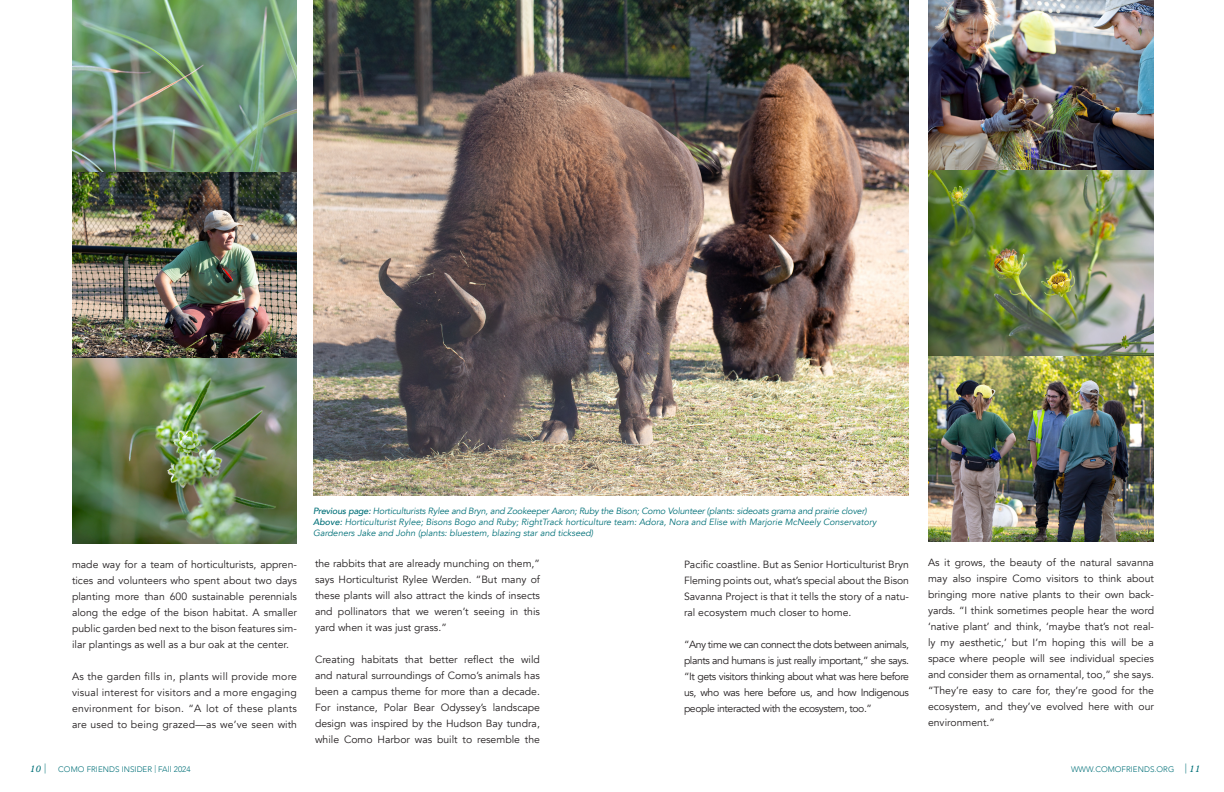
<style>
.page{position:relative;width:1224px;height:792px;background:#fff}
.page>*{position:absolute;margin:0;border:0;box-sizing:border-box;transform-origin:0 0}
.t1{font:10.4px/16px "Avenir";color:#231f20;text-align:justify}
.t2{font:italic 10px "Impressum Std";color:#007078}
.t3{font:italic 9px/10.8px "Avenir";color:#007078}
.t4{font:italic 9px "Avenir";letter-spacing:-.02em;color:#007078}
.t5{font:300 8px "Avenir";letter-spacing:.005em;color:#007078}
.s1{font-family:"Avenir";font-weight:300;font-style:normal}
.s2{font-weight:500}
.s3{font-size:10px}
.s4{font-family:"Impressum Std";font-weight:400;font-style:italic;font-size:10px}
</style>
<div class="page">
<img style="left:313px;top:0;width:596px;height:495px">
<img style="left:928px;top:0;width:225px;height:542px">
<img style="left:72px;top:0;width:225px;height:544px">
<p class="t1" style="left:72px;top:556px;width:227px">made way for a team of horticulturists, appren&shy;tices and volunteers who spent about two days planting more than 600 sustainable perennials along the edge of the bison habitat. A smaller public garden bed next to the bison features sim&shy;ilar plantings as well as a bur oak at the center.</p>
<p class="t1" style="left:72px;top:668px;width:227px">As the garden fills in, plants will provide more visual interest for visitors and a more engaging environment for bison. “A lot of these plants are used to being grazed—as we’ve seen with</p>
<p class="t2" style="left:30px;top:762px;width:18px">10 <span class="s1">|</span></p>
<p class="t5" style="left:58px;top:764px;width:134px">COMO FRIENDS INSIDER | FAll 2024</p>
<p class="t4" style="left:313px;top:506px;width:555px"><span class="s2">Previous page:</span> Horticulturists Rylee and Bryn, and Zookeeper Aaron; Ruby the Bison; Como Volunteer (plants: sideoats grama and prairie clover)</p>
<p class="t3" style="left:313px;top:517px;width:565px"><span class="s2">Above:</span> Horticulturist Rylee; Bisons Bogo and Ruby; RightTrack horticulture team: Adora, Nora and Elise with Marjorie McNeely Conservatory<br>Gardeners Jake and John (plants: bluestem, blazing star and tickseed)</p>
<p class="t1" style="left:315px;top:556px;width:227px">the rabbits that are already munching on them,” says Horticulturist Rylee Werden. “But many of these plants will also attract the kinds of insects and pollinators that we weren’t seeing in this yard when it was just grass.”</p>
<p class="t1" style="left:315px;top:652px;width:227px">Creating habitats that better reflect the wild and natural surroundings of Como’s animals has been a campus theme for more than a decade.<br>For instance, Polar Bear Odyssey’s landscape design was inspired by the Hudson Bay tundra, while Como Harbor was built to resemble the</p>
<p class="t1" style="left:684px;top:556px;width:227px">Pacific coastline. But as Senior Horticulturist Bryn Fleming points out, what’s special about the Bison Savanna Project is that it tells the story of a natu&shy;ral ecosystem much closer to home.</p>
<p class="t1" style="left:684px;top:636px;width:227px">“Any time we can connect the dots between animals, plants and humans is just really important,” she says. “It gets visitors thinking about what was here before us, who was here before us, and how Indigenous people interacted with the ecosystem, too.”</p>
<p class="t1" style="left:928px;top:555px;width:228px">As it grows, the beauty of the natural savanna may also inspire Como visitors to think about bringing more native plants to their own back&shy;yards. “I think sometimes people hear the word ‘native plant’ and think, ‘maybe that’s not real&shy;ly my aesthetic,’ but I’m hoping this will be a space where people will see individual species and consider them as ornamental, too,” she says. “They’re easy to care for, they’re good for the ecosystem, and they’ve evolved here with our environment.”</p>
<p class="t5" style="left:1071px;top:765px;width:131px">WWW.COMOFRIENDS.ORG <span class="s3">|</span> <span class="s4">11</span></p>
</div>
